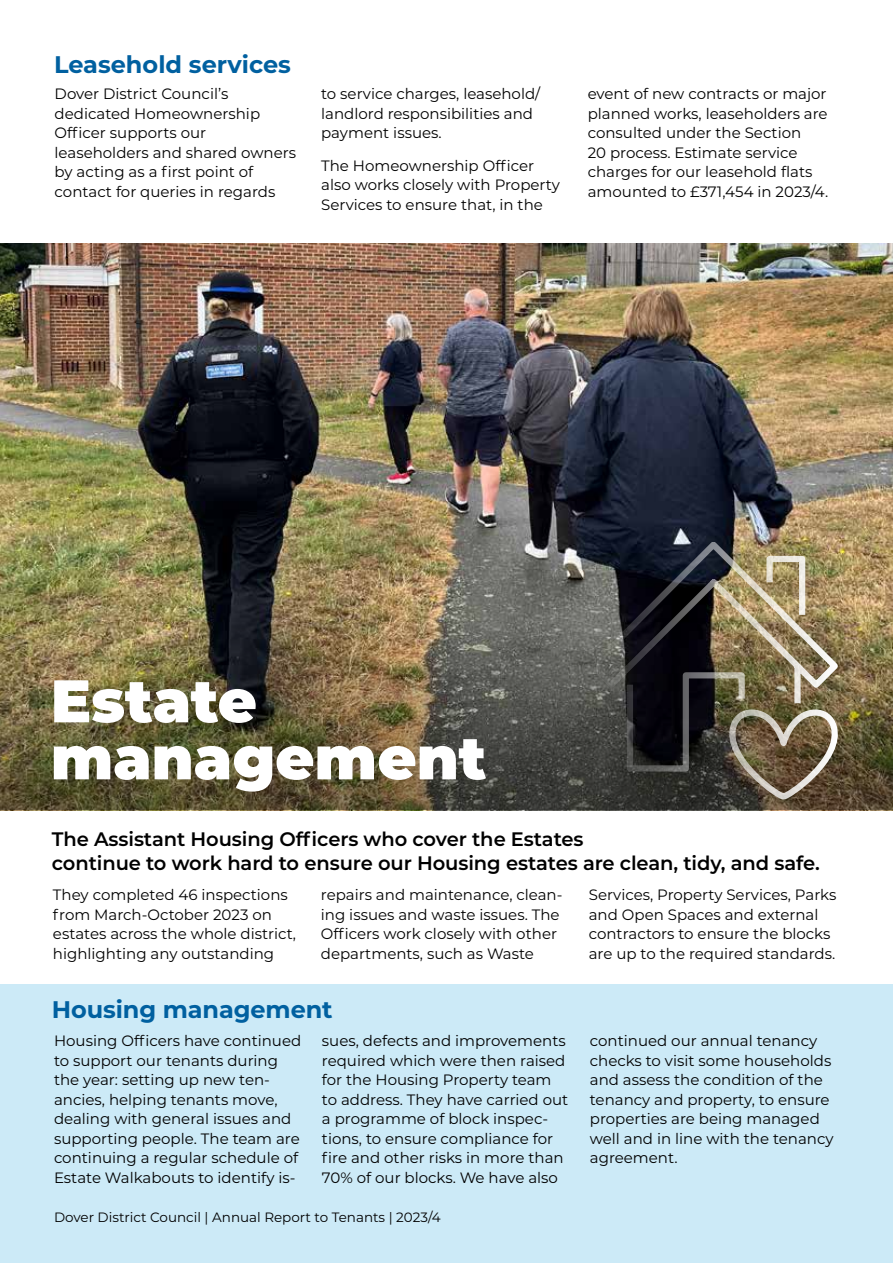
<style>
.page{position:relative;width:893px;height:1263px;background:#fff}
.page>*{position:absolute;margin:0;border:0;box-sizing:border-box;transform-origin:0 0}
.t1{font:900 60px/57px "Montserrat";color:#fff}
.t2{font:700 24px "Montserrat";color:#0060a0}
.t3{font:600 19.5px/24px "Montserrat";letter-spacing:-.005em;color:#000}
.t4{font:15px/19.5px "Montserrat";color:#000}
.t5{font:13.5px "Montserrat";color:#000}
</style>
<div class="page">
<img style="left:0;top:244px;width:893px;height:115px">
<img style="left:0;top:359px;width:893px;height:451px">
<div style="left:0;top:985px;width:893px;height:278px;background:#cceaf7"></div>
<img style="left:588px;top:540px;width:251px;height:260px">
<h2 class="t2" style="left:54px;top:47px;width:239px">Leasehold services</h2>
<p class="t4" style="left:55px;top:84px;width:243px">Dover District Council’s dedicated Homeownership<br>Officer supports our leaseholders and shared owners by acting as a first point of contact for queries in regards</p>
<p class="t4" style="left:321px;top:84px;width:221px">to service charges, leasehold/ landlord responsibilities and payment issues.</p>
<p class="t4" style="left:321px;top:155px;width:240px">The Homeownership Officer also works closely with Property<br>Services to ensure that, in the</p>
<p class="t4" style="left:588px;top:84px;width:242px">event of new contracts or major planned works, leaseholders are consulted under the Section<br>20 process. Estimate service charges for our leasehold flats amounted to £371,454 in 2023/4.</p>
<h1 class="t1" style="left:51px;top:669px;width:437px">Estate management</h1>
<h3 class="t3" style="left:52px;top:826px;width:769px">The Assistant Housing Officers who cover the Estates<br>continue to work hard to ensure our Housing estates are clean, tidy, and safe.</h3>
<p class="t4" style="left:53px;top:884px;width:245px">They completed 46 inspections from March-October 2023 on estates across the whole district, highlighting any outstanding</p>
<p class="t4" style="left:321px;top:884px;width:243px">repairs and maintenance, clean&shy;ing issues and waste issues. The<br>Officers work closely with other departments, such as Waste</p>
<p class="t4" style="left:589px;top:884px;width:249px">Services, Property Services, Parks and Open Spaces and external contractors to ensure the blocks are up to the required standards.</p>
<h2 class="t2" style="left:52px;top:992px;width:282px">Housing management</h2>
<p class="t4" style="left:54px;top:1030px;width:249px">Housing Officers have continued to support our tenants during the year: setting up new ten&shy;ancies, helping tenants move, dealing with general issues and supporting people. The team are continuing a regular schedule of<br>Estate Walkabouts to identify is-</p>
<p class="t4" style="left:322px;top:1030px;width:248px">sues, defects and improvements required which were then raised for the Housing Property team to address. They have carried out a programme of block inspec&shy;tions, to ensure compliance for fire and other risks in more than<br>70% of our blocks. We have also</p>
<p class="t4" style="left:590px;top:1030px;width:245px">continued our annual tenancy checks to visit some households and assess the condition of the tenancy and property, to ensure properties are being managed well and in line with the tenancy agreement.</p>
<p class="t5" style="left:54px;top:1208px;width:388px">Dover District Council | Annual Report to Tenants | 2023/4</p>
</div>
